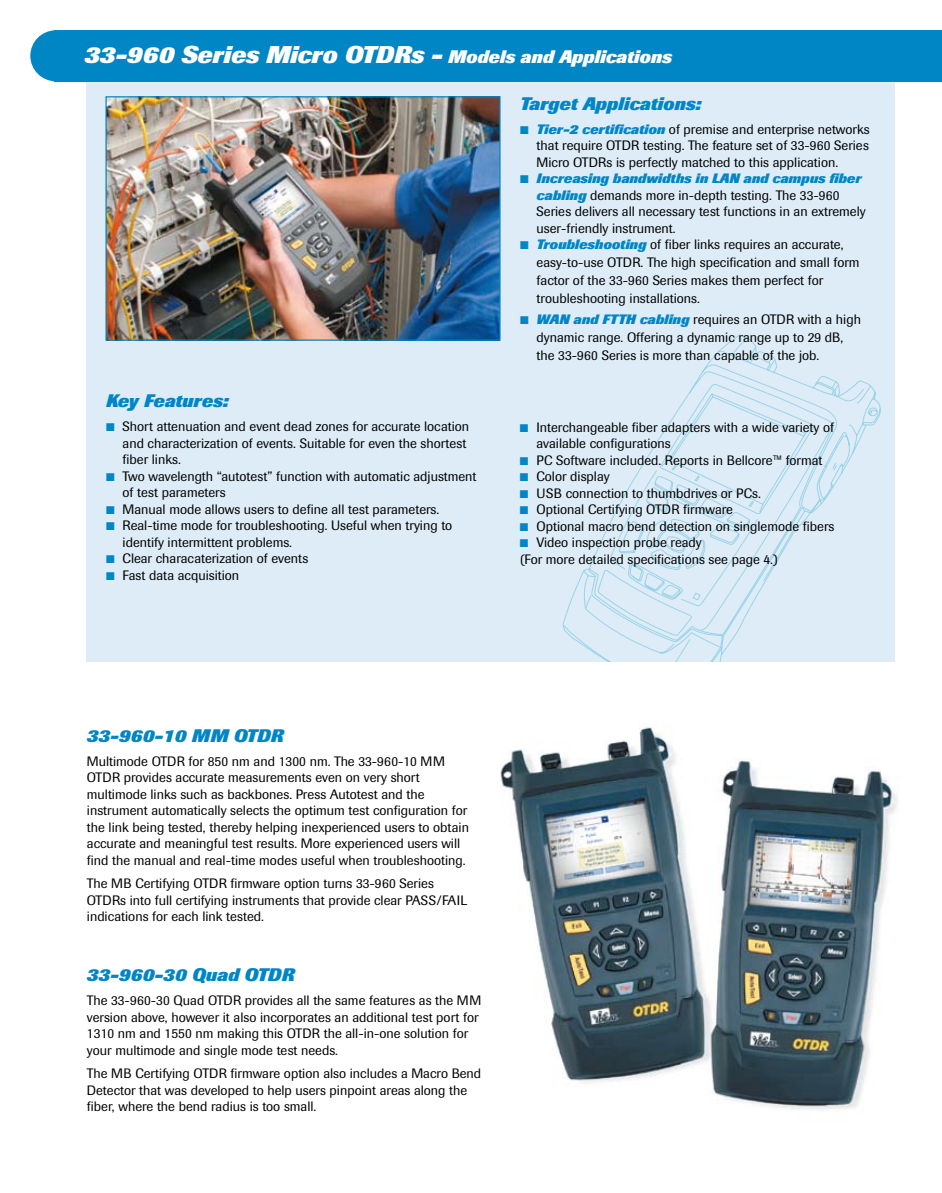
<style>
.page{position:relative;width:942px;height:1193px;background:#fff}
.page>*{position:absolute;margin:0;border:0;box-sizing:border-box;transform-origin:0 0}
.t1{font:italic 800 24px "Imago";color:#fff}
.t2{font:italic 800 18px "Imago";color:#0086c5}
.t3{font:13.5px/16.5px "Imago";color:#000}
.s1{font-size:18px}
.s2{color:#0086c5}
.s3{font-weight:800;font-style:italic;color:#0086c5}
</style>
<div class="page">
<img style="left:500px;top:727px;width:399px;height:383px">
<div style="left:86px;top:79px;width:808px;height:584px;background:#ddecf6"></div>
<svg style="left:562px;top:335px;width:319px;height:327px"></svg>
<div style="left:55px;top:30px;width:886px;height:51px;background:#0086c5"></div>
<div style="left:30px;top:30px;width:51px;height:51px;background:#0086c5;border-radius:50%"></div>
<img style="left:107px;top:98px;width:391px;height:241px">
<div style="left:105px;top:96px;width:395px;height:245px;border:1px solid #0086c5"></div>
<div style="left:61px;top:662px;width:840px;height:50px;background:#fff"></div>
<h1 class="t1" style="left:84px;top:40px;width:588px">33-960 Series Micro OTDRs - <span class="s1">Models and Applications</span></h1>
<h2 class="t2" style="left:520px;top:93px;width:182px">Target Applications:</h2>
<p class="t3" style="left:536px;top:121px;width:334px;text-align:justify;text-indent:-16px"><span class="s2">■</span> <span class="s3">Tier-2 certification</span> of premise and enterprise networks that require OTDR testing. The feature set of 33-960 Series Micro OTDRs is perfectly matched to this application.</p>
<p class="t3" style="left:536px;top:171px;width:330px;text-indent:-16px"><span class="s2">■</span> <span class="s3">Increasing bandwidths in LAN and campus fiber cabling</span> demands more in-depth testing. The 33-960<br>Series delivers all necessary test functions in an extremely user-friendly instrument.</p>
<p class="t3" style="left:536px;top:236px;width:324px;line-height:18px;text-indent:-16px"><span class="s2">■</span> <span class="s3">Troubleshooting</span> of fiber links requires an accurate, easy-to-use OTDR. The high specification and small form factor of the 33-960 Series makes them perfect for troubleshooting installations.</p>
<p class="t3" style="left:536px;top:311px;width:326px;line-height:18px;text-indent:-16px"><span class="s2">■</span> <span class="s3">WAN and FTTH cabling</span> requires an OTDR with a high dynamic range. Offering a dynamic range up to 29 dB, the 33-960 Series is more than capable of the job.</p>
<h2 class="t2" style="left:106px;top:390px;width:124px">Key Features:</h2>
<p class="t3" style="left:122px;top:418px;width:348px;text-indent:-16px"><span class="s2">■</span> Short attenuation and event dead zones for accurate location and characterization of events. Suitable for even the shortest fiber links.</p>
<p class="t3" style="left:122px;top:468px;width:355px;text-indent:-16px"><span class="s2">■</span> Two wavelength “autotest” function with automatic adjustment of test parameters</p>
<p class="t3" style="left:106px;top:501px;width:334px"><span class="s2">■</span> Manual mode allows users to define all test parameters.</p>
<p class="t3" style="left:122px;top:517px;width:331px;text-indent:-16px"><span class="s2">■</span> Real-time mode for troubleshooting. Useful when trying to identify intermittent problems.</p>
<p class="t3" style="left:106px;top:550px;width:204px"><span class="s2">■</span> Clear characaterization of events</p>
<p class="t3" style="left:106px;top:567px;width:134px"><span class="s2">■</span> Fast data acquisition</p>
<p class="t3" style="left:536px;top:419px;width:299px;text-indent:-16px"><span class="s2">■</span> Interchangeable fiber adapters with a wide variety of available configurations</p>
<p class="t3" style="left:519px;top:452px;width:304px"><span class="s2">■</span> PC Software included. Reports in Bellcore™ format</p>
<p class="t3" style="left:519px;top:468px;width:91px"><span class="s2">■</span> Color display</p>
<p class="t3" style="left:519px;top:485px;width:242px"><span class="s2">■</span> USB connection to thumbdrives or PCs.</p>
<p class="t3" style="left:519px;top:501px;width:214px"><span class="s2">■</span> Optional Certifying OTDR firmware</p>
<p class="t3" style="left:519px;top:518px;width:316px"><span class="s2">■</span> Optional macro bend detection on singlemode fibers</p>
<p class="t3" style="left:519px;top:534px;width:259px"><span class="s2">■</span> Video inspection probe ready<br>(For more detailed specifications see page 4.)</p>
<h2 class="t2" style="left:87px;top:725px;width:198px">33-960-10 MM OTDR</h2>
<p class="t3" style="left:87px;top:753px;width:383px">Multimode OTDR for 850 nm and 1300 nm. The 33-960-10 MM OTDR provides accurate measurements even on very short multimode links such as backbones. Press Autotest and the instrument automatically selects the optimum test configuration for the link being tested, thereby helping inexperienced users to obtain accurate and meaningful test results. More experienced users will find the manual and real-time modes useful when troubleshooting.</p>
<p class="t3" style="left:87px;top:875px;width:382px">The MB Certifying OTDR firmware option turns 33-960 Series<br>OTDRs into full certifying instruments that provide clear PASS/FAIL indications for each link tested.</p>
<h2 class="t2" style="left:87px;top:964px;width:209px">33-960-30 Quad OTDR</h2>
<p class="t3" style="left:87px;top:992px;width:395px">The 33-960-30 Quad OTDR provides all the same features as the MM version above, however it also incorporates an additional test port for 1310 nm and 1550 nm making this OTDR the all-in-one solution for your multimode and single mode test needs.</p>
<p class="t3" style="left:87px;top:1065px;width:395px">The MB Certifying OTDR firmware option also includes a Macro Bend<br>Detector that was developed to help users pinpoint areas along the fiber, where the bend radius is too small.</p>
</div>
